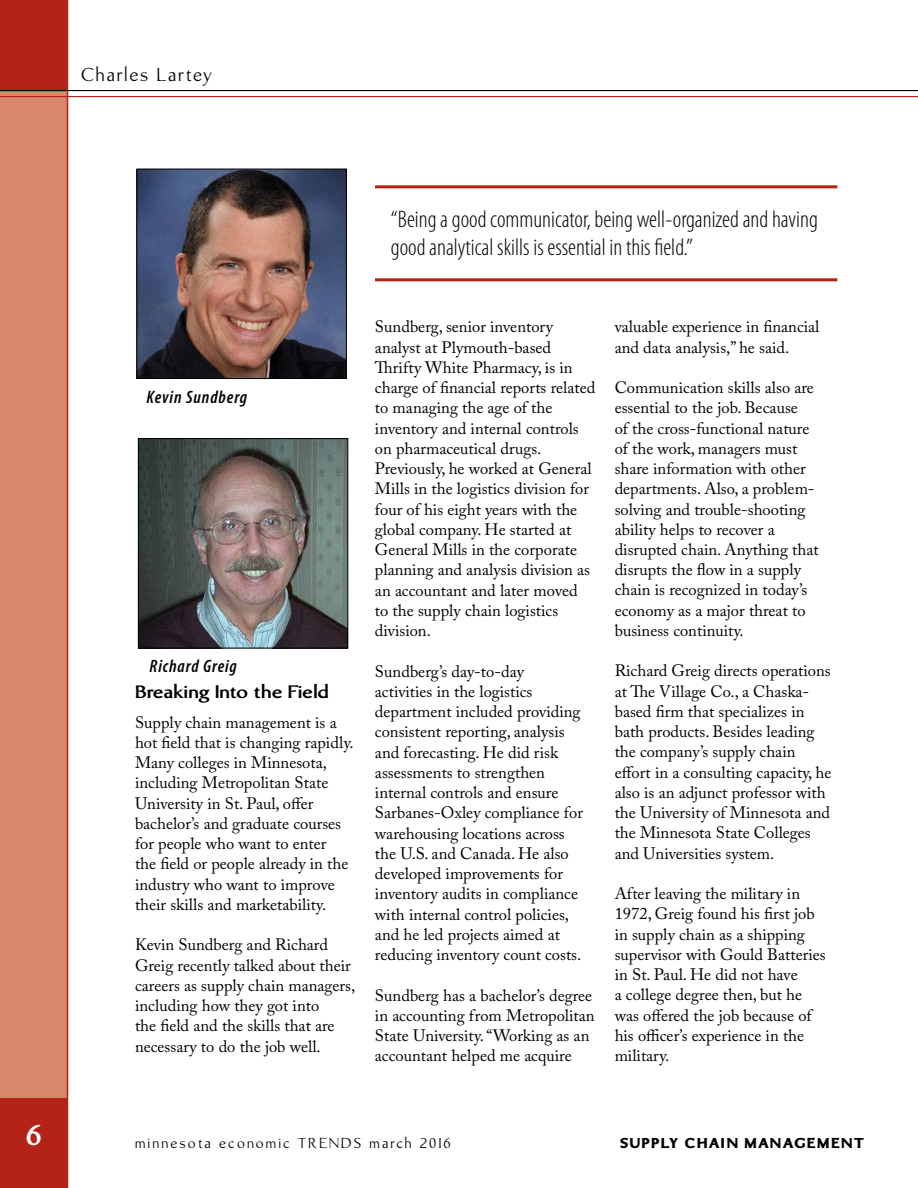
<style>
.page{position:relative;width:918px;height:1188px;background:#fff}
.page>*{position:absolute;margin:0;border:0;box-sizing:border-box;transform-origin:0 0}
.t1{font:700 30px "Brinar";color:#fff}
.TABLE_body{font:300 condensed 24px/28.8px "Myriad Pro";color:#000}
.t2{font:19.5px "Brinar";letter-spacing:.1em;color:#000}
.Body_subhead{font:700 18.9px "Brinar";letter-spacing:-.005em;color:#000;scale:1.11 1}
.t3{font:italic 600 condensed 18px "Myriad Pro";letter-spacing:.05em;color:#000}
.t4{font:16.5px/20.2px "Adobe Caslon Pro";color:#000}
.t5{font:15px "Brinar";letter-spacing:.15em;color:#000}
.t6{font:900 15px "Brinar";letter-spacing:.105em;color:#000}
</style>
<div class="page">
<div style="left:0;top:90px;width:68px;height:1008px;background:#d7876c"></div>
<div style="left:0;top:1098px;width:68px;height:90px;background:#b32317"></div>
<div style="left:0;top:0;width:68px;height:90px;background:#b32317"></div>
<hr style="left:67px;top:0;width:1px;height:1188px;background:#b32317">
<hr style="left:0;top:96px;width:918px;height:1px;background:#b32317">
<hr style="left:0;top:90px;width:918px;height:1px;background:#000">
<img style="left:139px;top:171px;width:206px;height:206px">
<div style="left:137px;top:169px;width:210px;height:210px;border:1px solid #000"></div>
<img style="left:140px;top:440px;width:206px;height:206px">
<div style="left:138px;top:438px;width:210px;height:210px;border:1px solid #000"></div>
<hr style="left:375px;top:278px;width:462px;height:3px;background:#b32317">
<hr style="left:375px;top:185px;width:462px;height:3px;background:#b32317">
<p class="t2" style="left:81px;top:64px;width:133px">Charles Lartey</p>
<p class="TABLE_body" style="left:391px;top:204px;width:429px">“Being a good communicator, being well-organized and having good analytical skills is essential in this field.”</p>
<p class="t3" style="left:147px;top:386px;width:102px">Kevin Sundberg</p>
<p class="t3" style="left:150px;top:655px;width:89px">Richard Greig</p>
<h3 class="Body_subhead" style="left:135px;top:682px;width:176px">Breaking Into the Field</h3>
<p class="t4" style="left:135px;top:712px;width:220px">Supply chain management is a hot field that is changing rapidly.<br>Many colleges in Minnesota, including Metropolitan State<br>University in St. Paul, offer bachelor’s and graduate courses for people who want to enter<br>the field or people already in the industry who want to improve their skills and marketability.</p>
<p class="t4" style="left:135px;top:935px;width:222px">Kevin Sundberg and Richard<br>Greig recently talked about their careers as supply chain managers, including how they got into<br>the field and the skills that are necessary to do the job well.</p>
<p class="t4" style="left:375px;top:317px;width:222px">Sundberg, senior inventory analyst at Plymouth-based<br>Thrifty White Pharmacy, is in charge of financial reports related to managing the age of the inventory and internal controls on pharmaceutical drugs.<br>Previously, he worked at General<br>Mills in the logistics division for four of his eight years with the global company. He started at<br>General Mills in the corporate planning and analysis division as an accountant and later moved<br>to the supply chain logistics division.</p>
<p class="t4" style="left:375px;top:661px;width:210px">Sundberg’s day-to-day activities in the logistics department included providing consistent reporting, analysis and forecasting. He did risk assessments to strengthen internal controls and ensure<br>Sarbanes-Oxley compliance for warehousing locations across the U.S. and Canada. He also developed improvements for inventory audits in compliance with internal control policies, and he led projects aimed at reducing inventory count costs.</p>
<p class="t4" style="left:375px;top:985px;width:221px">Sundberg has a bachelor’s degree in accounting from Metropolitan<br>State University. “Working as an accountant helped me acquire</p>
<p class="t4" style="left:615px;top:316px;width:206px">valuable experience in financial and data analysis,” he said.</p>
<p class="t4" style="left:615px;top:377px;width:206px">Communication skills also are essential to the job. Because<br>of the cross-functional nature of the work, managers must share information with other departments. Also, a problem&shy;solving and trouble-shooting ability helps to recover a disrupted chain. Anything that disrupts the flow in a supply chain is recognized in today’s economy as a major threat to business continuity.</p>
<p class="t4" style="left:615px;top:661px;width:218px">Richard Greig directs operations at The Village Co., a Chaska&shy;based firm that specializes in bath products. Besides leading the company’s supply chain effort in a consulting capacity, he also is an adjunct professor with the University of Minnesota and the Minnesota State Colleges and Universities system.</p>
<p class="t4" style="left:615px;top:883px;width:213px">After leaving the military in<br>1972, Greig found his first job in supply chain as a shipping supervisor with Gould Batteries in St. Paul. He did not have<br>a college degree then, but he was offered the job because of his officer’s experience in the military.</p>
<h1 class="t1" style="left:26px;top:1119px;width:18px">6</h1>
<p class="t5" style="left:135px;top:1134px;width:317px">minnesota economic TRENDS march 2016</p>
<p class="t6" style="left:620px;top:1134px;width:245px">SUPPLY CHAIN MANAGEMENT</p>
</div>
